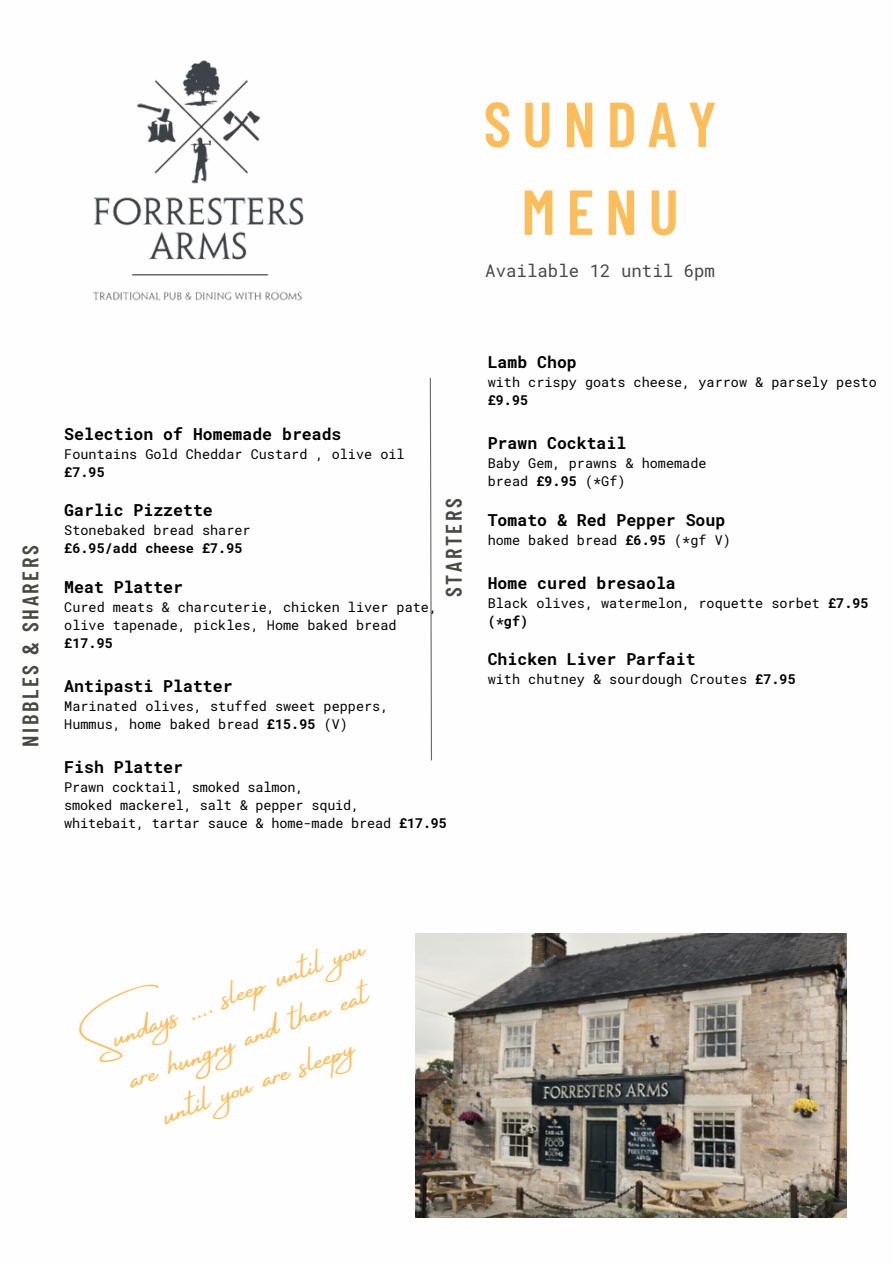
<style>
.page{position:relative;width:893px;height:1264px;background:#fff}
.page>*{position:absolute;margin:0;border:0;box-sizing:border-box;transform-origin:0 0}
.t1{font:600 63.45px/87.8px "Barlow Condensed";letter-spacing:.175em;color:#ffbd59;text-align:center}
.t2{font:32.7px/45px "Amsterdam Four";color:#ffbd59;text-align:center}
.t3{font:600 22.5px "Barlow Condensed";letter-spacing:.115em;color:#474942}
.t4{font:17.4px "Roboto Mono";color:#474942}
.t5{font:700 16.5px "Roboto Mono";color:#000}
.t6{font:13.5px/18px "Roboto Mono";color:#000}
.t7{font:700 13.5px "Roboto Mono";color:#000}
.s1{font-weight:700}
</style>
<div class="page">
<svg style="left:429px;top:377px;width:3px;height:384px"></svg>
<img style="left:93px;top:60px;width:211px;height:241px">
<img style="left:415px;top:933px;width:431px;height:284px">
<p class="t1" style="left:483px;top:78px;width:234px">SUNDAY<br>MENU</p>
<p class="t4" style="left:485px;top:258px;width:231px">Available 12 until 6pm</p>
<h4 class="t3" style="left:16px;top:746px;width:203px;rotate:-90deg">NIBBLES &amp; SHARERS</h4>
<p class="t5" style="left:64px;top:422px;width:279px">Selection of Homemade breads</p>
<p class="t6" style="left:64px;top:444px;width:342px">Fountains Gold Cheddar Custard , olive oil <span class="s1">£7.95</span></p>
<p class="t5" style="left:64px;top:499px;width:150px">Garlic Pizzette</p>
<p class="t6" style="left:64px;top:521px;width:188px">Stonebaked bread sharer</p>
<p class="t7" style="left:64px;top:539px;width:180px">£6.95/add cheese £7.95</p>
<p class="t5" style="left:64px;top:575px;width:120px">Meat Platter</p>
<p class="t6" style="left:64px;top:597px;width:374px">Cured meats &amp; charcuterie, chicken liver pate,</p>
<p class="t6" style="left:64px;top:615px;width:334px">olive tapenade, pickles, Home baked bread <span class="s1">£17.95</span></p>
<p class="t5" style="left:64px;top:674px;width:170px">Antipasti Platter</p>
<p class="t6" style="left:64px;top:696px;width:325px">Marinated olives, stuffed sweet peppers,</p>
<p class="t6" style="left:64px;top:714px;width:285px">Hummus, home baked bread <span class="s1">£15.95</span> (V)</p>
<p class="t5" style="left:64px;top:755px;width:120px">Fish Platter</p>
<p class="t6" style="left:64px;top:777px;width:241px">Prawn cocktail, smoked salmon,</p>
<h3 class="t6" style="left:64px;top:795px;width:296px">smoked mackerel, salt &amp; pepper squid,</h3>
<p class="t6" style="left:64px;top:813px;width:384px">whitebait, tartar sauce &amp; home-made bread <span class="s1">£17.95</span></p>
<h3 class="t3" style="left:439px;top:597px;width:101px;rotate:-90deg">STARTERS</h3>
<p class="t5" style="left:487px;top:351px;width:91px">Lamb Chop</p>
<p class="t6" style="left:487px;top:373px;width:390px">with crispy goats cheese, yarrow &amp; parsely pesto <span class="s1">£9.95</span></p>
<p class="t5" style="left:487px;top:432px;width:140px">Prawn Cocktail</p>
<h4 class="t6" style="left:487px;top:454px;width:220px">Baby Gem, prawns &amp; homemade</h4>
<p class="t6" style="left:487px;top:472px;width:139px">bread <span class="s1">£9.95</span> (*Gf)</p>
<p class="t5" style="left:487px;top:508px;width:239px">Tomato &amp; Red Pepper Soup</p>
<p class="t6" style="left:487px;top:530px;width:245px">home baked bread <span class="s1">£6.95</span> (*gf V)</p>
<p class="t5" style="left:487px;top:571px;width:189px">Home cured bresaola</p>
<p class="t6" style="left:487px;top:593px;width:382px">Black olives, watermelon, roquette sorbet <span class="s1">£7.95 (*gf)</span></p>
<h2 class="t5" style="left:487px;top:648px;width:209px">Chicken Liver Parfait</h2>
<p class="t6" style="left:487px;top:670px;width:309px">with chutney &amp; sourdough Croutes <span class="s1">£7.95</span></p>
<p class="t2" style="left:84px;top:1025px;width:291px;rotate:-20deg">Sundays .... sleep until you are hungry and then eat until you are sleepy</p>
</div>
